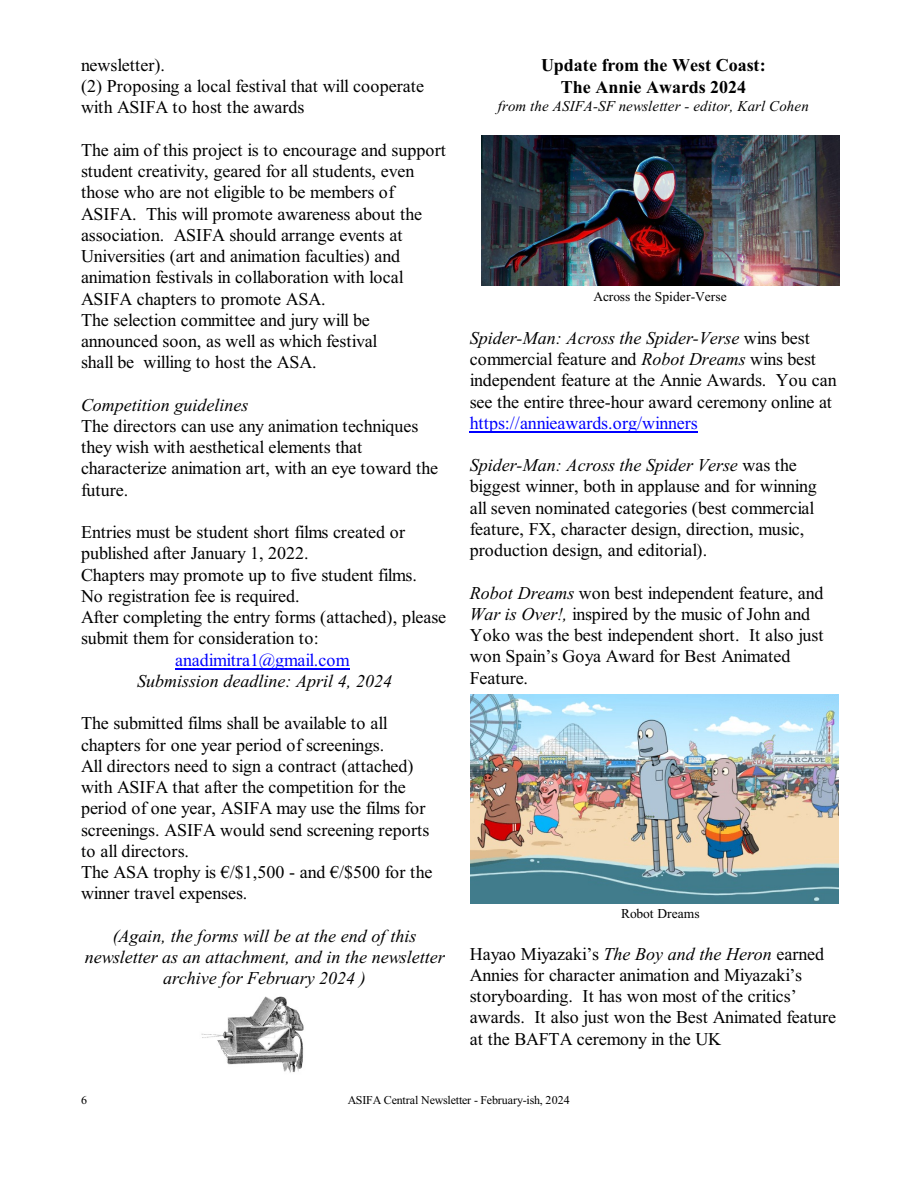
<style>
.page{position:relative;width:918px;height:1188px;background:#fff}
.page>*{position:absolute;margin:0;border:0;box-sizing:border-box;transform-origin:0 0}
.t1{font:18px/21.3px "Times New Roman";color:#000}
.t2{font:italic 18px/21.3px "Times New Roman";color:#000;text-align:center}
.t3{font:18px "Times New Roman";color:#00f}
.t4{font:700 18px/21.3px "Times New Roman";color:#000;text-align:center}
.t5{font:italic 15px "Times New Roman";letter-spacing:.01em;color:#000}
.t6{font:13.5px "Times New Roman";letter-spacing:.005em;color:#000}
.t7{font:12px "Times New Roman";letter-spacing:-.01em;color:#000}
.s1{font-style:italic}
</style>
<div class="page">
<img style="left:201px;top:996px;width:103px;height:77px">
<img style="left:482px;top:136px;width:358px;height:150px">
<img style="left:471px;top:695px;width:367px;height:208px">
<hr style="left:175px;top:669px;width:175px;height:1px;background:#00f">
<hr style="left:470px;top:432px;width:228px;height:1px;background:#00f">
<p class="t1" style="left:81px;top:56px;width:345px">newsletter).<br>(2) Proposing a local festival that will cooperate with ASIFA to host the awards</p>
<p class="t1" style="left:81px;top:141px;width:366px">The aim of this project is to encourage and support student creativity, geared for all students, even those who are not eligible to be members of ASIFA. This will promote awareness about the association. ASIFA should arrange events at Universities (art and animation faculties) and animation festivals in collaboration with local ASIFA chapters to promote ASA.<br>The selection committee and jury will be announced soon, as well as which festival<br>shall be willing to host the ASA.</p>
<p class="t2" style="left:81px;top:396px;width:169px">Competition guidelines</p>
<p class="t1" style="left:81px;top:417px;width:359px">The directors can use any animation techniques they wish with aesthetical elements that characterize animation art, with an eye toward the future.</p>
<p class="t1" style="left:81px;top:523px;width:367px">Entries must be student short films created or published after January 1, 2022.<br>Chapters may promote up to five student films.<br>No registration fee is required.<br>After completing the entry forms (attached), please submit them for consideration to:</p>
<p class="t3" style="left:175px;top:653px;width:176px">anadimitra1@gmail.com</p>
<p class="t2" style="left:137px;top:672px;width:256px">Submission deadline: April 4, 2024</p>
<p class="t1" style="left:81px;top:714px;width:353px">The submitted films shall be available to all chapters for one year period of screenings.<br>All directors need to sign a contract (attached) with ASIFA that after the competition for the period of one year, ASIFA may use the films for screenings. ASIFA would send screening reports to all directors.<br>The ASA trophy is €/$1,500 - and €/$500 for the winner travel expenses.</p>
<p class="t2" style="left:85px;top:927px;width:361px">(Again, the forms will be at the end of this newsletter as an attachment, and in the newsletter archive for February 2024 )</p>
<p class="t4" style="left:541px;top:56px;width:226px">Update from the West Coast:<br>The Annie Awards 2024</p>
<p class="t5" style="left:498px;top:100px;width:312px">from the ASIFA-SF newsletter - editor, Karl Cohen</p>
<p class="t6" style="left:594px;top:292px;width:135px">Across the Spider-Verse</p>
<p class="t1" style="left:470px;top:329px;width:368px"><span class="s1">Spider-Man: Across the Spider-Verse</span> wins best commercial feature and <span class="s1">Robot Dreams</span> wins best independent feature at the Annie Awards. You can see the entire three-hour award ceremony online at</p>
<p class="t3" style="left:470px;top:416px;width:229px">https://annieawards.org/winners</p>
<p class="t1" style="left:470px;top:456px;width:348px"><span class="s1">Spider-Man: Across the Spider Verse</span> was the biggest winner, both in applause and for winning all seven nominated categories (best commercial feature, FX, character design, direction, music, production design, and editorial).</p>
<p class="t1" style="left:470px;top:584px;width:355px"><span class="s1">Robot Dreams</span> won best independent feature, and <span class="s1">War is Over!,</span> inspired by the music of John and Yoko was the best independent short. It also just won Spain’s Goya Award for Best Animated Feature.</p>
<p class="t6" style="left:621px;top:909px;width:80px">Robot Dreams</p>
<p class="t1" style="left:470px;top:945px;width:368px">Hayao Miyazaki’s <span class="s1">The Boy and the Heron</span> earned Annies for character animation and Miyazaki’s storyboarding. It has won most of the critics’ awards. It also just won the Best Animated feature at the BAFTA ceremony in the UK</p>
<p class="t7" style="left:81px;top:1096px;width:7px">6</p>
<p class="t7" style="left:348px;top:1096px;width:224px">ASIFA Central Newsletter - February-ish, 2024</p>
</div>
